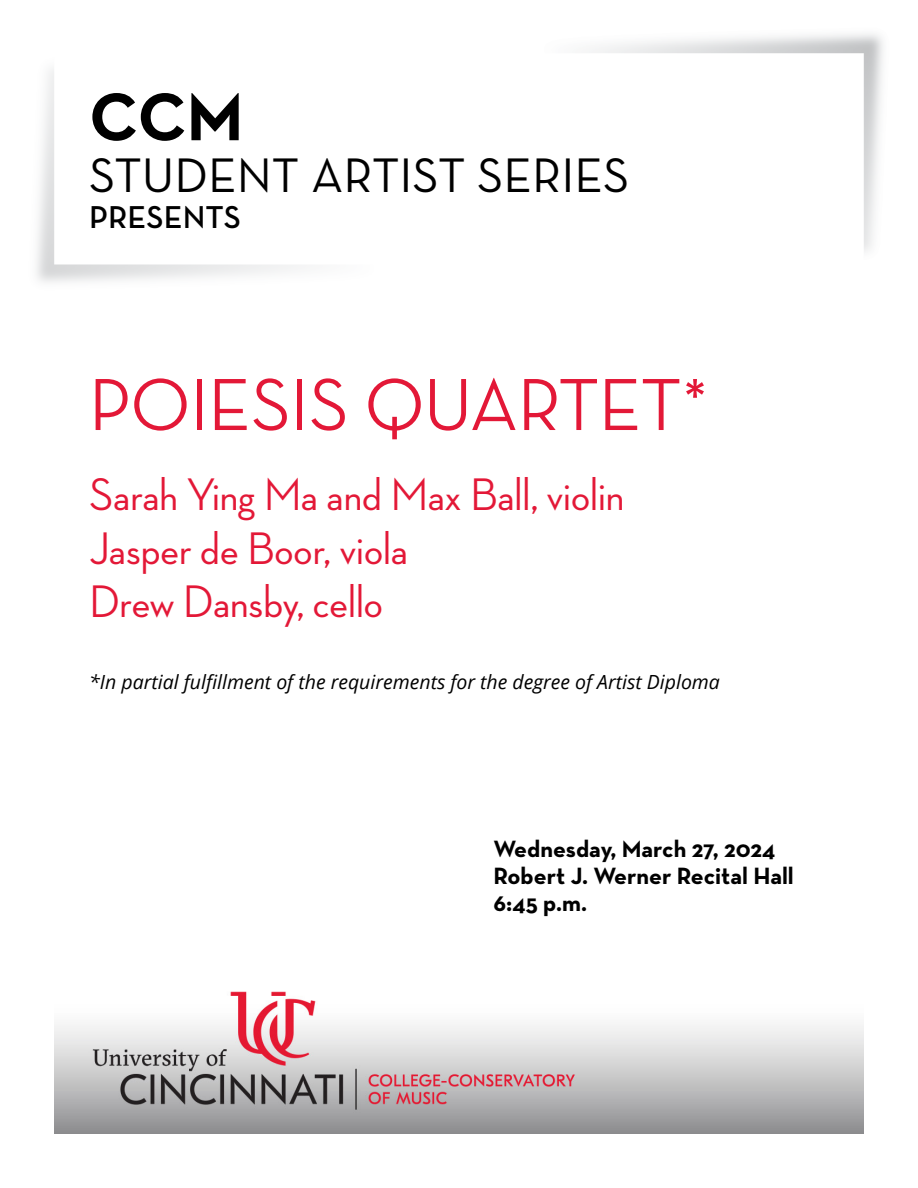
<style>
.page{position:relative;width:918px;height:1188px;background:#fff}
.page>*{position:absolute;margin:0;border:0;box-sizing:border-box;transform-origin:0 0}
.Concert_Title__H1{font:500 75px "Neutra Disp";color:#e31837}
.Page_Intro__H1{font:700 68.7px "Neutra Text";color:#000}
.Page_Intro__H1-2{font:49.35px "Neutra Text";color:#000}
.Musician_Conductor__H2{font:500 46.5px/53.2px "Neutra Disp";color:#e31837}
.Page_Intro__H1-3{font:600 32.25px "Neutra Text";color:#000}
.Date_Venue_Time__H3{font:700 24px "Neutra Text";color:#000}
.In_partial_fulfillment_of__H2{font:italic 19.5px "Open Sans";color:#000}
</style>
<div class="page">
<img style="left:54px;top:991px;width:810px;height:143px">
<img style="left:589px;top:34px;width:294px;height:218px">
<h1 class="Page_Intro__H1" style="left:89px;top:74px;width:156px">CCM</h1>
<h1 class="Page_Intro__H1-2" style="left:89px;top:145px;width:542px">STUDENT ARTIST SERIES</h1>
<h1 class="Page_Intro__H1-3" style="left:89px;top:197px;width:153px">PRESENTS</h1>
<h1 class="Concert_Title__H1" style="left:89px;top:363px;width:621px">POIESIS QUARTET*</h1>
<h2 class="Musician_Conductor__H2" style="left:89px;top:468px;width:537px">Sarah Ying Ma and Max Ball, violin<br>Jasper de Boor, viola<br>Drew Dansby, cello</h2>
<h2 class="In_partial_fulfillment_of__H2" style="left:89px;top:668px;width:632px">*In partial fulfillment of the requirements for the degree of Artist Diploma</h2>
<h3 class="Date_Venue_Time__H3" style="left:494px;top:834px;width:283px">Wednesday, March 27, 2024</h3>
<h3 class="Date_Venue_Time__H3" style="left:494px;top:861px;width:302px">Robert J. Werner Recital Hall</h3>
<h3 class="Date_Venue_Time__H3" style="left:494px;top:888px;width:95px">6:45 p.m.</h3>
</div>
